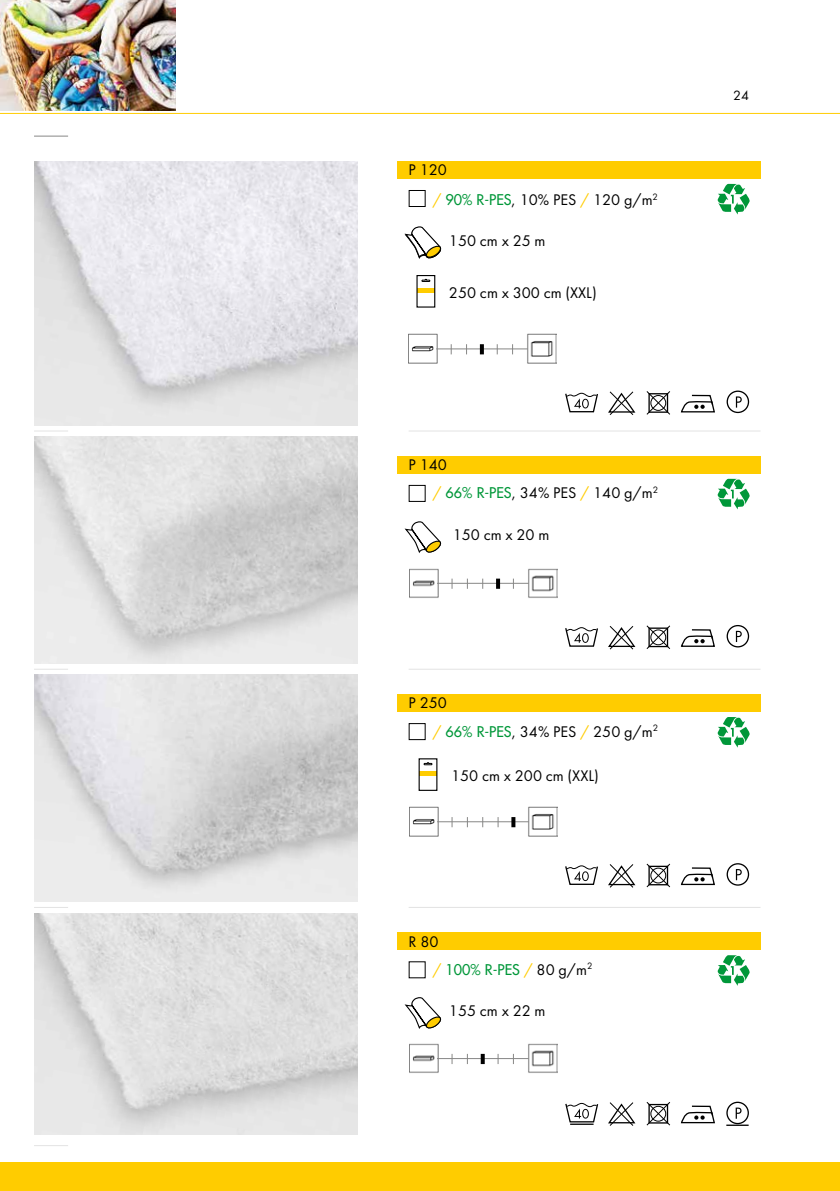
<style>
.page{position:relative;width:840px;height:1191px;background:#fff}
.page>*{position:absolute;margin:0;border:0;box-sizing:border-box;transform-origin:0 0}
.t1{font:16px/28px "Futura Book TT";color:#000}
.t2{font:14.4px "Futura LT";color:#009739}
.t3{font:14px "Futura Book TT";color:#000}
.s1{color:#fc0}
.s2{font-family:"Futura LT";font-size:14.4px;color:#009739}
.s3{font-family:"Futura Book TT";font-size:16px;color:#fc0}
.s4{font-family:"Futura Book TT";font-size:16px;color:#000}
</style>
<div class="page">
<hr style="left:408px;top:430px;width:352px;height:1px;background:#e3e3e3">
<hr style="left:408px;top:668px;width:352px;height:1px;background:#e3e3e3">
<hr style="left:34px;top:136px;width:34px;height:1px;background:#878786">
<hr style="left:34px;top:430px;width:34px;height:1px;background:#e3e3e3">
<hr style="left:34px;top:668px;width:34px;height:1px;background:#e3e3e3">
<hr style="left:34px;top:907px;width:34px;height:1px;background:#e3e3e3">
<hr style="left:34px;top:1145px;width:34px;height:1px;background:#e3e3e3">
<hr style="left:408px;top:907px;width:352px;height:1px;background:#e3e3e3">
<div style="left:0;top:1162px;width:839px;height:29px;background:#fc0"></div>
<div style="left:397px;top:933px;width:363px;height:17px;background:#fc0"></div>
<svg style="left:404px;top:997px;width:38px;height:32px"></svg>
<svg style="left:717px;top:955px;width:32px;height:30px"></svg>
<img style="left:409px;top:1043px;width:30px;height:30px">
<img style="left:527px;top:1043px;width:30px;height:30px">
<hr style="left:437px;top:1058px;width:91px;height:1px;background:#878786">
<svg style="left:480px;top:1053px;width:4px;height:11px"></svg>
<div style="left:397px;top:694px;width:363px;height:17px;background:#fc0"></div>
<div style="left:408px;top:723px;width:17px;height:17px;border:1px solid #000"></div>
<div style="left:419px;top:771px;width:17px;height:5px;background:#fc0"></div>
<svg style="left:423px;top:762px;width:9px;height:3px"></svg>
<img style="left:409px;top:806px;width:30px;height:31px">
<img style="left:527px;top:806px;width:30px;height:31px">
<hr style="left:437px;top:821px;width:91px;height:1px;background:#878786">
<svg style="left:511px;top:817px;width:4px;height:10px"></svg>
<svg style="left:717px;top:717px;width:32px;height:30px"></svg>
<svg style="left:565px;top:865px;width:33px;height:20px"></svg>
<div style="left:726px;top:863px;width:22px;height:22px;border:1px solid #000;border-radius:50%"></div>
<svg style="left:735px;top:869px;width:6px;height:11px"></svg>
<svg style="left:608px;top:864px;width:27px;height:24px"></svg>
<svg style="left:646px;top:863px;width:24px;height:24px"></svg>
<svg style="left:680px;top:867px;width:35px;height:19px"></svg>
<div style="left:397px;top:456px;width:363px;height:17px;background:#fc0"></div>
<div style="left:408px;top:485px;width:17px;height:17px;border:1px solid #000"></div>
<svg style="left:404px;top:521px;width:38px;height:32px"></svg>
<img style="left:409px;top:568px;width:30px;height:30px">
<img style="left:527px;top:568px;width:30px;height:30px">
<hr style="left:437px;top:583px;width:91px;height:1px;background:#878786">
<svg style="left:496px;top:578px;width:4px;height:11px"></svg>
<svg style="left:717px;top:479px;width:32px;height:30px"></svg>
<svg style="left:565px;top:627px;width:33px;height:20px"></svg>
<div style="left:726px;top:625px;width:22px;height:22px;border:1px solid #000;border-radius:50%"></div>
<svg style="left:735px;top:631px;width:6px;height:11px"></svg>
<svg style="left:608px;top:626px;width:27px;height:24px"></svg>
<svg style="left:646px;top:625px;width:24px;height:24px"></svg>
<svg style="left:680px;top:629px;width:35px;height:18px"></svg>
<div style="left:397px;top:162px;width:363px;height:17px;background:#fc0"></div>
<div style="left:408px;top:190px;width:17px;height:17px;border:1px solid #000"></div>
<svg style="left:404px;top:226px;width:38px;height:33px"></svg>
<img style="left:408px;top:333px;width:30px;height:31px">
<img style="left:526px;top:333px;width:30px;height:31px">
<hr style="left:436px;top:348px;width:91px;height:1px;background:#878786">
<svg style="left:479px;top:344px;width:4px;height:10px"></svg>
<svg style="left:717px;top:184px;width:32px;height:30px"></svg>
<div style="left:417px;top:288px;width:17px;height:5px;background:#fc0"></div>
<div style="left:416px;top:275px;width:19px;height:32px;border:1px solid #000"></div>
<svg style="left:421px;top:279px;width:9px;height:3px"></svg>
<svg style="left:565px;top:392px;width:33px;height:21px"></svg>
<div style="left:726px;top:390px;width:22px;height:23px;border:1px solid #000;border-radius:50%"></div>
<svg style="left:735px;top:396px;width:6px;height:11px"></svg>
<svg style="left:608px;top:391px;width:27px;height:24px"></svg>
<svg style="left:646px;top:391px;width:24px;height:24px"></svg>
<svg style="left:680px;top:394px;width:35px;height:19px"></svg>
<svg style="left:565px;top:1102px;width:33px;height:22px"></svg>
<div style="left:726px;top:1101px;width:22px;height:23px;border:1px solid #000;border-radius:50%"></div>
<svg style="left:726px;top:1124px;width:22px;height:1px"></svg>
<svg style="left:735px;top:1107px;width:6px;height:11px"></svg>
<svg style="left:608px;top:1102px;width:27px;height:24px"></svg>
<svg style="left:646px;top:1102px;width:24px;height:23px"></svg>
<svg style="left:680px;top:1105px;width:35px;height:19px"></svg>
<hr style="left:0;top:113px;width:839px;height:1px;background:#fc0">
<img style="left:0;top:0;width:176px;height:111px">
<img style="left:34px;top:437px;width:323px;height:226px">
<img style="left:34px;top:913px;width:323px;height:221px">
<img style="left:34px;top:162px;width:323px;height:263px">
<img style="left:34px;top:675px;width:323px;height:226px">
<p class="t1" style="left:432px;top:155px;width:227px;line-height:29.4px;text-indent:-24px">P 120<br><span class="s1">/</span> <span class="s2">90% R-PES</span>, 10% PES <span class="s1">/</span> 120 g/m<sup>2</sup></p>
<p class="t1" style="left:448px;top:227px;width:98px">150 cm x 25 m</p>
<p class="t1" style="left:448px;top:278px;width:149px">250 cm x 300 cm (XXL)</p>
<p class="t1" style="left:432px;top:451px;width:227px;text-indent:-24px">P 140<br><span class="s1">/</span> <span class="s2">66% R-PES</span>, 34% PES <span class="s1">/</span> 140 g/m<sup>2</sup></p>
<p class="t1" style="left:452px;top:521px;width:98px">150 cm x 20 m</p>
<p class="t1" style="left:432px;top:689px;width:227px;text-indent:-24px">P 250<br><span class="s1">/</span> <span class="s2">66% R-PES</span>, 34% PES <span class="s1">/</span> 250 g/m<sup>2</sup></p>
<p class="t1" style="left:451px;top:761px;width:149px">150 cm x 200 cm (XXL)</p>
<p class="t1" style="left:408px;top:927px;width:31px">R 80</p>
<p class="t2" style="left:432px;top:960px;width:161px"><span class="s3">/</span> 100% R-PES <span class="s3">/</span> <span class="s4">80 g/m</span><sup>2</sup></p>
<p class="t1" style="left:448px;top:996px;width:98px">155 cm x 22 m</p>
<p class="t3" style="left:732px;top:87px;width:18px">24</p>
</div>
